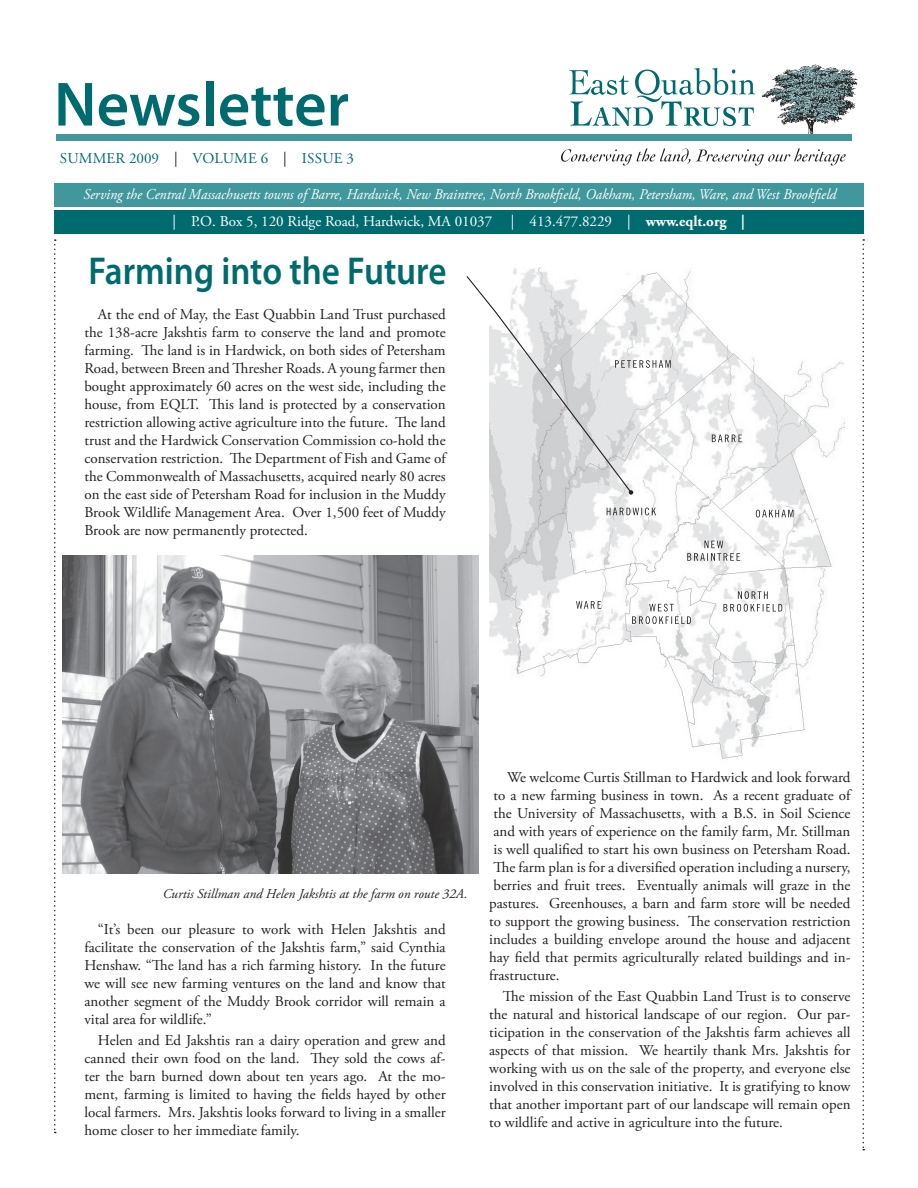
<style>
.page{position:relative;width:918px;height:1188px;background:#fff}
.page>*{position:absolute;margin:0;border:0;box-sizing:border-box;transform-origin:0 0}
.t1{font:600 63px "Myriad Pro";color:#006b6e}
.t2{font:600 39px "Myriad Pro";color:#006b6e;scale:.9 1}
.t3{font:15px/18px "Adobe Garamond Pro";color:#231f20;text-align:justify}
.t4{font:italic 15px "Adobe Garamond Pro";color:#fff;scale:.95 1}
.t5{font:15px "Adobe Garamond Pro";color:#fff}
.t6{font:15px "Adobe Garamond Pro";color:#006b6e}
.t7{font:italic 13.5px "Adobe Garamond Pro";color:#231f20}
.s1{color:#231f20}
.s2{font-weight:700}
</style>
<div class="page">
<div style="left:54px;top:210px;width:810px;height:23px;background:#006b6e"></div>
<img style="left:761px;top:64px;width:97px;height:70px">
<div style="left:57px;top:134px;width:795px;height:6px;background:#40989d"></div>
<svg style="left:569px;top:68px;width:186px;height:58px"></svg>
<div style="left:54px;top:184px;width:810px;height:23px;background:#40989d"></div>
<svg style="left:54px;top:239px;width:2px;height:894px"></svg>
<svg style="left:862px;top:239px;width:2px;height:911px"></svg>
<svg style="left:561px;top:148px;width:285px;height:18px"></svg>
<img style="left:63px;top:556px;width:416px;height:317px">
<img style="left:489px;top:268px;width:356px;height:491px">
<svg style="left:756px;top:510px;width:37px;height:7px"></svg>
<svg style="left:723px;top:591px;width:59px;height:21px"></svg>
<svg style="left:687px;top:541px;width:53px;height:20px"></svg>
<svg style="left:632px;top:604px;width:59px;height:20px"></svg>
<svg style="left:576px;top:601px;width:25px;height:8px"></svg>
<svg style="left:607px;top:508px;width:49px;height:7px"></svg>
<svg style="left:712px;top:435px;width:30px;height:7px"></svg>
<svg style="left:466px;top:275px;width:205px;height:220px"></svg>
<h1 class="t1" style="left:54px;top:64px;width:297px">Newsletter</h1>
<p class="t6" style="left:60px;top:150px;width:21px">Summer</p>
<p class="t6" style="left:129px;top:150px;width:86px">2009 <span class="s1">|</span> Volume</p>
<p class="t6" style="left:261px;top:150px;width:57px">6 <span class="s1">|</span> Issue</p>
<p class="t6" style="left:346px;top:150px;width:9px">3</p>
<p class="t4" style="left:84px;top:186px;width:794px">Serving the Central Massachusetts towns of Barre, Hardwick, New Braintree, North Brookfield, Oakham, Petersham, Ware, and West Brookfield</p>
<p class="t5" style="left:172px;top:212px;width:321px">| P.O. Box 5, 120 Ridge Road, Hardwick, MA 01037</p>
<p class="t5" style="left:511px;top:212px;width:235px">| 413.477.8229 | <span class="s2">www.eqlt.org |</span></p>
<h2 class="t2" style="left:88px;top:246px;width:399px">Farming into the Future</h2>
<p class="t3" style="left:84px;top:306px;width:363px;text-indent:14px">At the end of May, the East Quabbin Land Trust purchased the 138-acre Jakshtis farm to conserve the land and promote farming. The land is in Hardwick, on both sides of Petersham Road, between Breen and Thresher Roads. A young farmer then bought approximately 60 acres on the west side, including the house, from EQLT. This land is protected by a conservation restriction allowing active agriculture into the future. The land trust and the Hardwick Conservation Commission co-hold the conservation restriction. The Department of Fish and Game of the Commonwealth of Massachusetts, acquired nearly 80 acres on the east side of Petersham Road for inclusion in the Muddy Brook Wildlife Management Area. Over 1,500 feet of Muddy Brook are now permanently protected.</p>
<p class="t7" style="left:163px;top:885px;width:306px">Curtis Stillman and Helen Jakshtis at the farm on route 32A.</p>
<p class="t3" style="left:84px;top:921px;width:363px;text-indent:14px">“It’s been our pleasure to work with Helen Jakshtis and facilitate the conservation of the Jakshtis farm,” said Cynthia Henshaw. “The land has a rich farming history. In the future we will see new farming ventures on the land and know that another segment of the Muddy Brook corridor will remain a vital area for wildlife.”</p>
<p class="t3" style="left:84px;top:1032px;width:363px;text-indent:14px">Helen and Ed Jakshtis ran a dairy operation and grew and canned their own food on the land. They sold the cows af&shy;ter the barn burned down about ten years ago. At the mo&shy;ment, farming is limited to having the fields hayed by other local farmers. Mrs. Jakshtis looks forward to living in a smaller home closer to her immediate family.</p>
<p class="t3" style="left:489px;top:769px;width:363px;text-indent:18px">We welcome Curtis Stillman to Hardwick and look forward to a new farming business in town. As a recent graduate of the University of Massachusetts, with a B.S. in Soil Science and with years of experience on the family farm, Mr. Stillman is well qualified to start his own business on Petersham Road.<br>The farm plan is for a diversified operation including a nursery, berries and fruit trees. Eventually animals will graze in the pastures. Greenhouses, a barn and farm store will be needed to support the growing business. The conservation restriction includes a building envelope around the house and adjacent hay field that permits agriculturally related buildings and in&shy;frastructure.</p>
<p class="t3" style="left:489px;top:988px;width:363px;text-indent:14px">The mission of the East Quabbin Land Trust is to conserve the natural and historical landscape of our region. Our par&shy;ticipation in the conservation of the Jakshtis farm achieves all aspects of that mission. We heartily thank Mrs. Jakshtis for working with us on the sale of the property, and everyone else involved in this conservation initiative. It is gratifying to know that another important part of our landscape will remain open to wildlife and active in agriculture into the future.</p>
</div>
